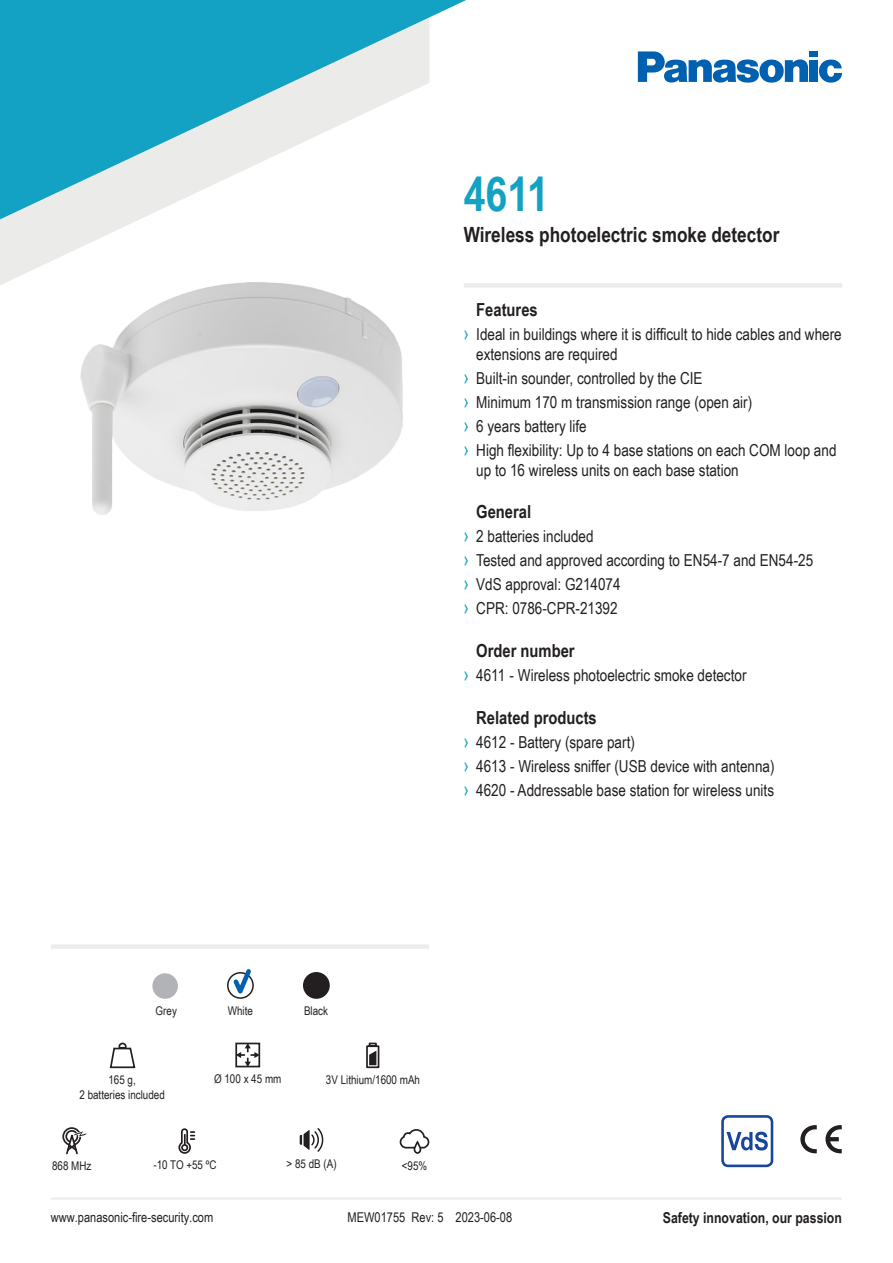
<style>
.page{position:relative;width:893px;height:1263px;background:#fff}
.page>*{position:absolute;margin:0;border:0;box-sizing:border-box;transform-origin:0 0}
.t1{font:700 48px "Arial Narrow";color:#13a1c4}
.t2{font:700 21px "Arial Narrow";color:#231f20}
.t3{font:700 18px "Arial Narrow";color:#231f20}
.t4{font:16.5px/19.8px "Arial Narrow";color:#231f20}
.t5{font:700 15px "Arial Narrow";color:#231f20}
.t6{font:13.5px "Arial Narrow";color:#231f20}
.t7{font:12px/14.4px "Arial Narrow";color:#231f20;text-align:center}
.s1{font-size:19.5px;color:#13a1c4}
</style>
<div class="page">
<img style="left:80px;top:285px;width:322px;height:230px">
<svg style="left:0;top:219px;width:296px;height:66px"></svg>
<svg style="left:0;top:0;width:466px;height:219px"></svg>
<svg style="left:819px;top:59px;width:23px;height:24px"></svg>
<div style="left:810px;top:51px;width:8px;height:6px;background:#0161b0"></div>
<div style="left:810px;top:60px;width:8px;height:22px;background:#0161b0"></div>
<svg style="left:638px;top:51px;width:170px;height:32px"></svg>
<svg style="left:721px;top:1115px;width:52px;height:52px"></svg>
<svg style="left:825px;top:1125px;width:17px;height:28px"></svg>
<svg style="left:800px;top:1125px;width:17px;height:28px"></svg>
<hr style="left:51px;top:1197px;width:791px;height:2px;background:#ebebea">
<div style="left:51px;top:944px;width:378px;height:5px;background:#ebebea"></div>
<svg style="left:399px;top:1129px;width:31px;height:25px"></svg>
<svg style="left:238px;top:1045px;width:19px;height:19px"></svg>
<div style="left:235px;top:1042px;width:25px;height:25px;border:2px solid #231f20"></div>
<svg style="left:366px;top:1042px;width:14px;height:27px"></svg>
<svg style="left:62px;top:1127px;width:25px;height:28px"></svg>
<svg style="left:311px;top:1128px;width:13px;height:24px"></svg>
<svg style="left:300px;top:1135px;width:2px;height:10px"></svg>
<hr style="left:308px;top:1130px;width:2px;height:20px;background:#231f20">
<hr style="left:464px;top:283px;width:378px;height:4px;background:#ebebea">
<div style="left:153px;top:974px;width:24px;height:24px;background:#b2b3b7;border-radius:50%"></div>
<div style="left:152px;top:973px;width:26px;height:26px;border:2px solid #b2b3b7;border-radius:50%"></div>
<div style="left:227px;top:972px;width:27px;height:27px;border:2px solid #231f20;border-radius:50%"></div>
<svg style="left:230px;top:969px;width:24px;height:30px"></svg>
<div style="left:304px;top:973px;width:25px;height:25px;background:#231f20;border-radius:50%"></div>
<div style="left:303px;top:972px;width:27px;height:27px;border:2px solid #231f20;border-radius:50%"></div>
<svg style="left:178px;top:1128px;width:16px;height:26px"></svg>
<svg style="left:109px;top:1042px;width:27px;height:27px"></svg>
<p class="t1" style="left:464px;top:158px;width:87px">4611</p>
<p class="t2" style="left:464px;top:219px;width:317px">Wireless photoelectric smoke detector</p>
<p class="t3" style="left:476px;top:296px;width:63px">Features</p>
<p class="t4" style="left:476px;top:324px;width:367px;text-indent:-13px"><span class="s1">›</span> Ideal in buildings where it is difficult to hide cables and where extensions are required</p>
<p class="t4" style="left:463px;top:368px;width:241px"><span class="s1">›</span> Built-in sounder, controlled by the CIE</p>
<p class="t4" style="left:463px;top:392px;width:290px"><span class="s1">›</span> Minimum 170 m transmission range (open air)</p>
<p class="t4" style="left:463px;top:416px;width:125px"><span class="s1">›</span> 6 years battery life</p>
<p class="t4" style="left:476px;top:440px;width:362px;text-indent:-13px"><span class="s1">›</span> High flexibility: Up to 4 base stations on each COM loop and up to 16 wireless units on each base station</p>
<p class="t3" style="left:476px;top:498px;width:56px">General</p>
<p class="t4" style="left:463px;top:525px;width:132px"><span class="s1">›</span> 2 batteries included</p>
<p class="t4" style="left:463px;top:549px;width:351px"><span class="s1">›</span> Tested and approved according to EN54-7 and EN54-25</p>
<p class="t4" style="left:463px;top:573px;width:159px"><span class="s1">›</span> VdS approval: G214074</p>
<p class="t4" style="left:463px;top:597px;width:156px"><span class="s1">›</span> CPR: 0786-CPR-21392</p>
<p class="t3" style="left:476px;top:637px;width:100px">Order number</p>
<p class="t4" style="left:463px;top:665px;width:284px"><span class="s1">›</span> 4611 - Wireless photoelectric smoke detector</p>
<p class="t3" style="left:476px;top:704px;width:122px">Related products</p>
<p class="t4" style="left:463px;top:732px;width:173px"><span class="s1">›</span> 4612 - Battery (spare part)</p>
<p class="t4" style="left:463px;top:756px;width:313px"><span class="s1">›</span> 4613 - Wireless sniffer (USB device with antenna)</p>
<p class="t4" style="left:463px;top:780px;width:312px"><span class="s1">›</span> 4620 - Addressable base station for wireless units</p>
<p class="t7" style="left:156px;top:1003px;width:23px">Grey</p>
<p class="t7" style="left:228px;top:1003px;width:27px">White</p>
<p class="t7" style="left:304px;top:1003px;width:26px">Black</p>
<p class="t7" style="left:79px;top:1072px;width:87px">165 g,<br>2 batteries included</p>
<p class="t7" style="left:214px;top:1071px;width:69px">Ø 100 x 45 mm</p>
<p class="t7" style="left:326px;top:1072px;width:96px">3V Lithium/1600 mAh</p>
<p class="t7" style="left:52px;top:1158px;width:41px">868 MHz</p>
<p class="t7" style="left:287px;top:1156px;width:52px">&gt; 85 dB (A)</p>
<p class="t7" style="left:153px;top:1157px;width:65px">-10 TO +55 ºC</p>
<p class="t7" style="left:402px;top:1158px;width:27px">&lt;95%</p>
<p class="t6" style="left:51px;top:1207px;width:164px">www.panasonic-fire-security.com</p>
<p class="t5" style="left:663px;top:1206px;width:181px">Safety innovation, our passion</p>
<p class="t6" style="left:348px;top:1207px;width:166px">MEW01755 Rev: 5 2023-06-08</p>
</div>
